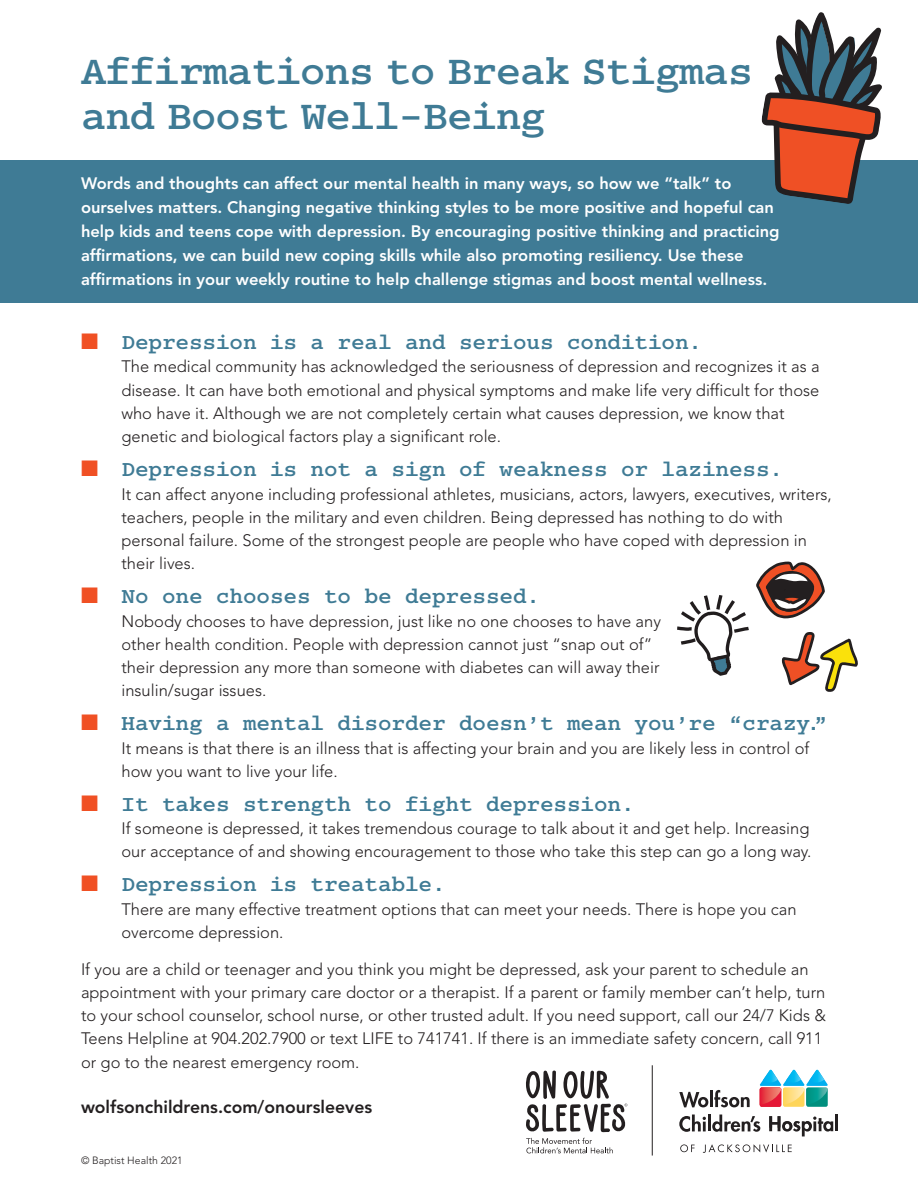
<style>
.page{position:relative;width:918px;height:1188px;background:#fff}
.page>*{position:absolute;margin:0;border:0;box-sizing:border-box;transform-origin:0 0}
.t1{font:42px/45px "Colon Mono";letter-spacing:-.02em;color:#3f7b95}
.t2{font:22.5px "Colon Mono";color:#3f7b95}
.t3{font:800 17.55px "Avenir LT Std";color:#231f20}
.t4{font:300 16.5px/23.2px "Avenir LT Std";color:#231f20}
.t5{font:800 16.5px/24px "Avenir LT Std";color:#fff}
.t6{font:300 10.5px "Avenir LT Std";color:#231f20}
.s1{color:#f05024}
</style>
<div class="page">
<svg style="left:526px;top:1070px;width:101px;height:83px"></svg>
<hr style="left:652px;top:1065px;width:1px;height:91px;background:#231f20">
<div style="left:760px;top:1088px;width:21px;height:19px;background:#e51836;border-radius:2px"></div>
<div style="left:806px;top:1088px;width:22px;height:19px;background:#008f7e;border-radius:2px"></div>
<div style="left:783px;top:1088px;width:22px;height:19px;background:#fed559;border-radius:2px"></div>
<svg style="left:760px;top:1070px;width:68px;height:35px"></svg>
<svg style="left:680px;top:1144px;width:15px;height:8px"></svg>
<svg style="left:703px;top:1144px;width:89px;height:9px"></svg>
<svg style="left:679px;top:1092px;width:29px;height:15px"></svg>
<hr style="left:710px;top:1090px;width:3px;height:17px;background:#231f20">
<svg style="left:714px;top:1090px;width:36px;height:17px"></svg>
<svg style="left:679px;top:1115px;width:27px;height:17px"></svg>
<hr style="left:708px;top:1115px;width:3px;height:16px;background:#231f20">
<svg style="left:712px;top:1115px;width:49px;height:17px"></svg>
<svg style="left:769px;top:1116px;width:64px;height:20px"></svg>
<hr style="left:835px;top:1114px;width:3px;height:17px;background:#231f20">
<div style="left:0;top:160px;width:918px;height:142px;background:#3f7b95"></div>
<svg style="left:761px;top:12px;width:121px;height:192px"></svg>
<svg style="left:781px;top:632px;width:77px;height:60px"></svg>
<svg style="left:756px;top:562px;width:69px;height:56px"></svg>
<svg style="left:677px;top:595px;width:72px;height:81px"></svg>
<p class="t1" style="left:81px;top:50px;width:673px">Affirmations to Break Stigmas and Boost Well-Being</p>
<p class="t5" style="left:81px;top:172px;width:700px">Words and thoughts can affect our mental health in many ways, so how we “talk” to ourselves matters. Changing negative thinking styles to be more positive and hopeful can help kids and teens cope with depression. By encouraging positive thinking and practicing affirmations, we can build new coping skills while also promoting resiliency. Use these affirmations in your weekly routine to help challenge stigmas and boost mental wellness.</p>
<p class="t2" style="left:81px;top:330px;width:623px"><span class="s1">■</span> Depression is a real and serious condition.</p>
<p class="t4" style="left:122px;top:355px;width:700px">The medical community has acknowledged the seriousness of depression and recognizes it as a disease. It can have both emotional and physical symptoms and make life very difficult for those who have it. Although we are not completely certain what causes depression, we know that genetic and biological factors play a significant role.</p>
<p class="t2" style="left:81px;top:457px;width:704px"><span class="s1">■</span> Depression is not a sign of weakness or laziness.</p>
<p class="t4" style="left:122px;top:482px;width:712px">It can affect anyone including professional athletes, musicians, actors, lawyers, executives, writers, teachers, people in the military and even children. Being depressed has nothing to do with personal failure. Some of the strongest people are people who have coped with depression in their lives.</p>
<p class="t2" style="left:81px;top:584px;width:461px"><span class="s1">■</span> No one chooses to be depressed.</p>
<p class="t4" style="left:122px;top:609px;width:541px">Nobody chooses to have depression, just like no one chooses to have any other health condition. People with depression cannot just “snap out of” their depression any more than someone with diabetes can will away their insulin/sugar issues.</p>
<p class="t2" style="left:81px;top:711px;width:748px"><span class="s1">■</span> Having a mental disorder doesn’t mean you’re “crazy.”</p>
<p class="t4" style="left:122px;top:736px;width:689px">It means is that there is an illness that is affecting your brain and you are likely less in control of how you want to live your life.</p>
<p class="t2" style="left:81px;top:792px;width:555px"><span class="s1">■</span> It takes strength to fight depression.</p>
<p class="t4" style="left:122px;top:817px;width:691px">If someone is depressed, it takes tremendous courage to talk about it and get help. Increasing our acceptance of and showing encouragement to those who take this step can go a long way.</p>
<p class="t2" style="left:81px;top:872px;width:366px"><span class="s1">■</span> Depression is treatable.</p>
<p class="t4" style="left:122px;top:897px;width:677px">There are many effective treatment options that can meet your needs. There is hope you can overcome depression.</p>
<p class="t4" style="left:81px;top:957px;width:746px">If you are a child or teenager and you think you might be depressed, ask your parent to schedule an appointment with your primary care doctor or a therapist. If a parent or family member can’t help, turn to your school counselor, school nurse, or other trusted adult. If you need support, call our 24/7 Kids &amp; Teens Helpline at 904.202.7900 or text LIFE to 741741. If there is an immediate safety concern, call 911 or go to the nearest emergency room.</p>
<p class="t3" style="left:81px;top:1097px;width:293px">wolfsonchildrens.com/onoursleeves</p>
<p class="t6" style="left:81px;top:1155px;width:103px">© Baptist Health 2021</p>
</div>
